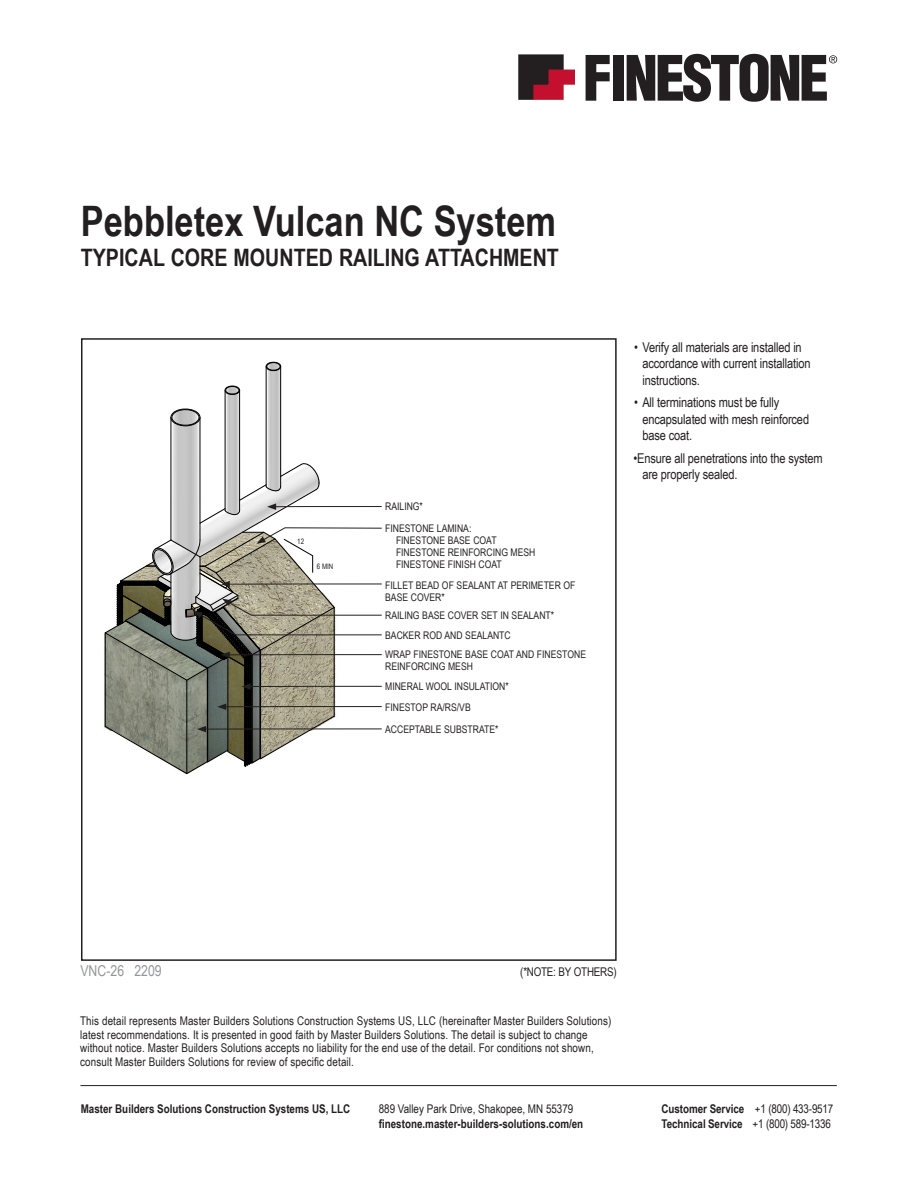
<style>
.page{position:relative;width:918px;height:1188px;background:#fff}
.page>*{position:absolute;margin:0;border:0;box-sizing:border-box;transform-origin:0 0}
.t1{font:700 42px "Arial Narrow";color:#231f20}
.Detail_Product_Descr{font:700 24px "Arial Narrow";color:#231f20}
.Detail_Number{font:15px "Arial Narrow";color:#939598}
.Bulleted_List{font:13.5px/16.5px "Arial Narrow";letter-spacing:-.01em;color:#231f20}
.t2{font:12px/13.5px "Arial Narrow";letter-spacing:.01em;color:#231f20}
.t3{font:700 12px/15px "Arial Narrow";color:#231f20}
.t4{font:12px "Arial Narrow";letter-spacing:-.02em;color:#231f20}
.Leader_Notes{font:10.5px/12px "Arial Narrow";color:#231f20}
.Leader_Notes-2{font:7.5px "Arial Narrow";color:#231f20}
.s1{font-weight:400}
</style>
<div class="page">
<div style="left:81px;top:338px;width:536px;height:623px;border:2px solid #231f20"></div>
<hr style="left:80px;top:1085px;width:757px;height:1px;background:#231f20">
<div style="left:613px;top:55px;width:11px;height:46px;background:#231f20"></div>
<svg style="left:586px;top:55px;width:24px;height:46px"></svg>
<svg style="left:627px;top:54px;width:210px;height:48px"></svg>
<svg style="left:518px;top:54px;width:57px;height:46px;background:#773b45"></svg>
<img style="left:104px;top:365px;width:178px;height:410px">
<svg style="left:171px;top:407px;width:29px;height:20px"></svg>
<svg style="left:225px;top:385px;width:15px;height:11px"></svg>
<svg style="left:266px;top:361px;width:15px;height:11px"></svg>
<hr style="left:200px;top:417px;width:1px;height:123px;background:#000">
<hr style="left:171px;top:417px;width:1px;height:123px;background:#000">
<hr style="left:239px;top:390px;width:1px;height:120px;background:#000">
<hr style="left:225px;top:390px;width:1px;height:120px;background:#000">
<hr style="left:280px;top:366px;width:1px;height:120px;background:#000">
<hr style="left:266px;top:366px;width:1px;height:120px;background:#000">
<svg style="left:105px;top:462px;width:277px;height:312px"></svg>
<h1 class="t1" style="left:81px;top:189px;width:477px">Pebbletex Vulcan NC System</h1>
<p class="Detail_Product_Descr" style="left:81px;top:239px;width:480px">TYPICAL CORE MOUNTED RAILING ATTACHMENT</p>
<p class="Leader_Notes-2" style="left:297px;top:536px;width:8px">12</p>
<p class="Leader_Notes-2" style="left:317px;top:561px;width:18px">6 MIN</p>
<p class="Leader_Notes" style="left:385px;top:500px;width:39px">RAILING*</p>
<p class="Leader_Notes" style="left:396px;top:522px;width:141px;text-indent:-11px">FINESTONE LAMINA:<br>FINESTONE BASE COAT<br>FINESTONE REINFORCING MESH<br>FINESTONE FINISH COAT</p>
<p class="Leader_Notes" style="left:385px;top:578px;width:192px">FILLET BEAD OF SEALANT AT PERIMETER OF<br>BASE COVER*</p>
<p class="Leader_Notes" style="left:385px;top:609px;width:171px">RAILING BASE COVER SET IN SEALANT*</p>
<p class="Leader_Notes" style="left:385px;top:629px;width:127px">BACKER ROD AND SEALANTC</p>
<p class="Leader_Notes" style="left:385px;top:648px;width:202px">WRAP FINESTONE BASE COAT AND FINESTONE<br>REINFORCING MESH</p>
<p class="Leader_Notes" style="left:385px;top:680px;width:125px">MINERAL WOOL INSULATION*</p>
<p class="Leader_Notes" style="left:385px;top:701px;width:87px">FINESTOP RA/RS/VB</p>
<p class="Leader_Notes" style="left:385px;top:723px;width:115px">ACCEPTABLE SUBSTRATE*</p>
<p class="Bulleted_List" style="left:642px;top:338px;width:170px;text-indent:-8px">• Verify all materials are installed in accordance with current installation instructions.</p>
<p class="Bulleted_List" style="left:642px;top:394px;width:168px;text-indent:-8px">• All terminations must be fully encapsulated with mesh reinforced base coat.</p>
<p class="Bulleted_List" style="left:642px;top:449px;width:182px;text-indent:-9px">•Ensure all penetrations into the system are properly sealed.</p>
<p class="Detail_Number" style="left:80px;top:960px;width:83px">VNC-26 2209</p>
<p class="t4" style="left:520px;top:963px;width:98px">(*NOTE: BY OTHERS)</p>
<p class="t2" style="left:80px;top:1014px;width:533px">This detail represents Master Builders Solutions Construction Systems US, LLC (hereinafter Master Builders Solutions) latest recommendations. It is presented in good faith by Master Builders Solutions. The detail is subject to change without notice. Master Builders Solutions accepts no liability for the end use of the detail. For conditions not shown, consult Master Builders Solutions for review of specific detail.</p>
<p class="t3" style="left:81px;top:1100px;width:271px">Master Builders Solutions Construction Systems US, LLC</p>
<p class="t3" style="left:662px;top:1100px;width:173px">Customer Service <span class="s1">+1 (800) 433-9517<br></span>Technical Service <span class="s1">+1 (800) 589-1336</span></p>
<p class="t2" style="left:379px;top:1101px;width:196px">889 Valley Park Drive, Shakopee, MN 55379</p>
<p class="t3" style="left:379px;top:1115px;width:206px">finestone.master-builders-solutions.com/en</p>
</div>
